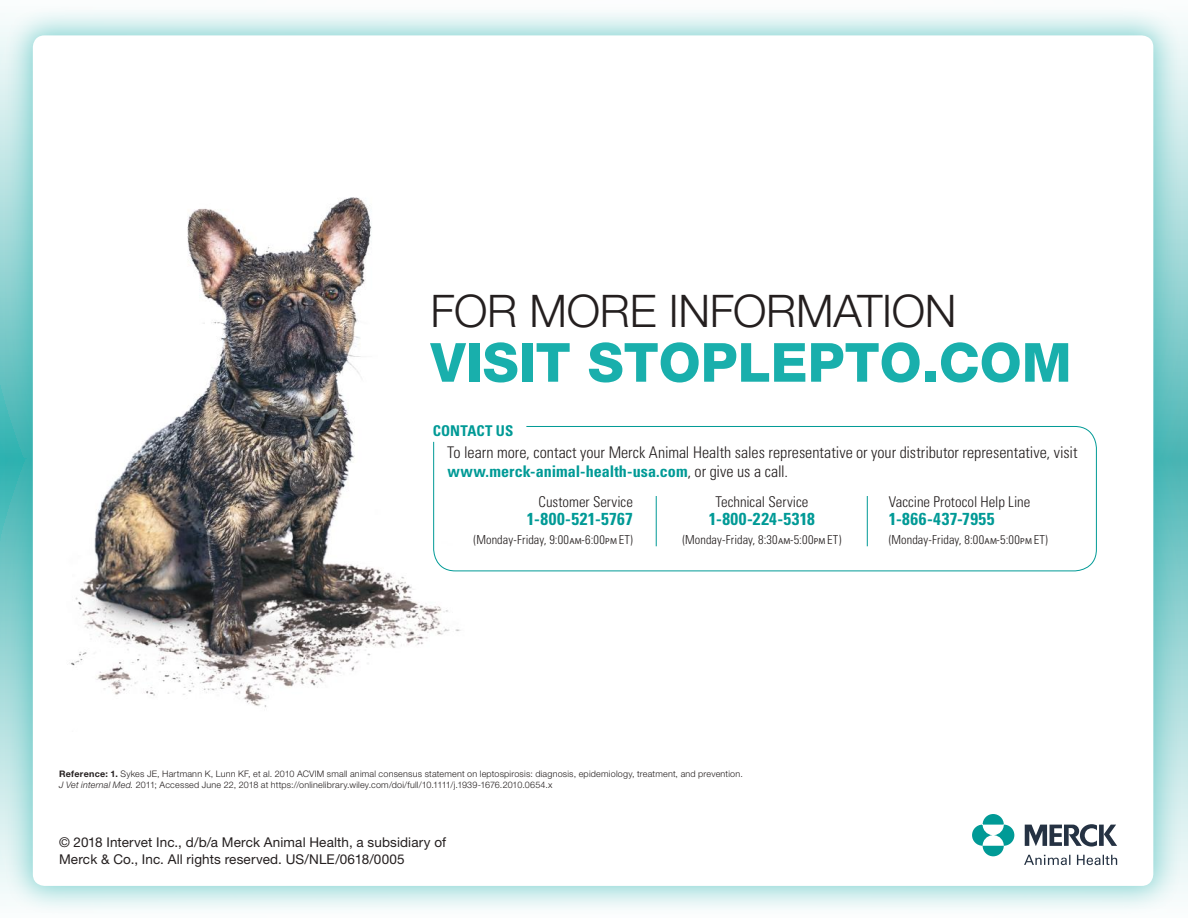
<style>
.page{position:relative;width:1188px;height:918px;background:#fff}
.page>*{position:absolute;margin:0;border:0;box-sizing:border-box;transform-origin:0 0}
.t1{font:800 54px "Helvetica Neue LT Std";color:#19afac}
.t2{font:300 45px "Helvetica Neue LT Std";letter-spacing:-.005em;color:#241f1f}
.t3{font:700 condensed 17.4px "Univers LT Std";letter-spacing:.03em;color:#009a96}
.t4{font:300 condensed 16.05px/18.6px "Univers LT Std";color:#241f1f}
.t5{font:300 condensed 14.85px "Univers LT Std";color:#241f1f}
.t6{font:700 condensed 14.85px "Univers LT Std";letter-spacing:.005em;color:#009a96}
.t7{font:13.5px/16.2px "Helvetica Neue LT Std";letter-spacing:.01em;color:#241f1f}
.t8{font:300 condensed 12.45px "Univers LT Std";letter-spacing:.01em;color:#241f1f}
.t9{font:300 9px/10.5px "Helvetica Neue LT Std";letter-spacing:.025em;color:#241f1f}
.s1{font-weight:700;color:#009a96}
.s2{font-size:8.7px}
.s3{font-weight:700}
.s4{font-style:italic}
</style>
<div class="page">
<div style="left:3px;top:6px;width:1180px;height:910px;background:#19afac;opacity:.5"></div>
<div style="left:33px;top:35px;width:1120px;height:851px;background:#fff;border-radius:12px"></div>
<svg style="left:972px;top:814px;width:42px;height:42px"></svg>
<svg style="left:1024px;top:824px;width:93px;height:41px"></svg>
<img style="left:70px;top:197px;width:391px;height:511px">
<svg style="left:433px;top:426px;width:664px;height:146px"></svg>
<hr style="left:656px;top:496px;width:1px;height:50px;background:#009a96">
<hr style="left:867px;top:496px;width:1px;height:50px;background:#009a96">
<h2 class="t2" style="left:431px;top:283px;width:528px">FOR MORE INFORMATION</h2>
<h1 class="t1" style="left:431px;top:330px;width:643px">VISIT STOPLEPTO.COM</h1>
<h3 class="t6" style="left:433px;top:421px;width:82px">CONTACT US</h3>
<h3 class="t4" style="left:447px;top:444px;width:632px">To learn more, contact your Merck Animal Health sales representative or your distributor representative, visit <span class="s1">www.merck-animal-health-usa.com</span>, or give us a call.</h3>
<h3 class="t5" style="left:539px;top:493px;width:96px">Customer Service</h3>
<h3 class="t3" style="left:527px;top:508px;width:108px">1-800-521-5767</h3>
<h3 class="t8" style="left:474px;top:532px;width:161px">(Monday-Friday, 9:00<span class="s2">AM</span>-6:00<span class="s2">PM</span> ET)</h3>
<h3 class="t5" style="left:715px;top:493px;width:95px">Technical Service</h3>
<h3 class="t3" style="left:709px;top:508px;width:108px">1-800-224-5318</h3>
<h3 class="t8" style="left:682px;top:532px;width:161px">(Monday-Friday, 8:30<span class="s2">AM</span>-5:00<span class="s2">PM</span> ET)</h3>
<h3 class="t5" style="left:889px;top:493px;width:143px">Vaccine Protocol Help Line</h3>
<h3 class="t3" style="left:889px;top:508px;width:107px">1-866-437-7955</h3>
<h3 class="t8" style="left:889px;top:532px;width:161px">(Monday-Friday, 8:00<span class="s2">AM</span>-5:00<span class="s2">PM</span> ET)</h3>
<p class="t9" style="left:59px;top:769px;width:685px"><span class="s3">Reference: 1.</span> Sykes JE, Hartmann K, Lunn KF, et al. 2010 ACVIM small animal consensus statement on leptospirosis: diagnosis, epidemiology, treatment, and prevention.<br><span class="s4">J Vet internal Med.</span> 2011; Accessed June 22, 2018 at https://onlinelibrary.wiley.com/doi/full/10.1111/j.1939-1676.2010.0654.x</p>
<h3 class="t7" style="left:59px;top:834px;width:389px">© 2018 Intervet Inc., d/b/a Merck Animal Health, a subsidiary of<br>Merck &amp; Co., Inc. All rights reserved. US/NLE/0618/0005</h3>
</div>
